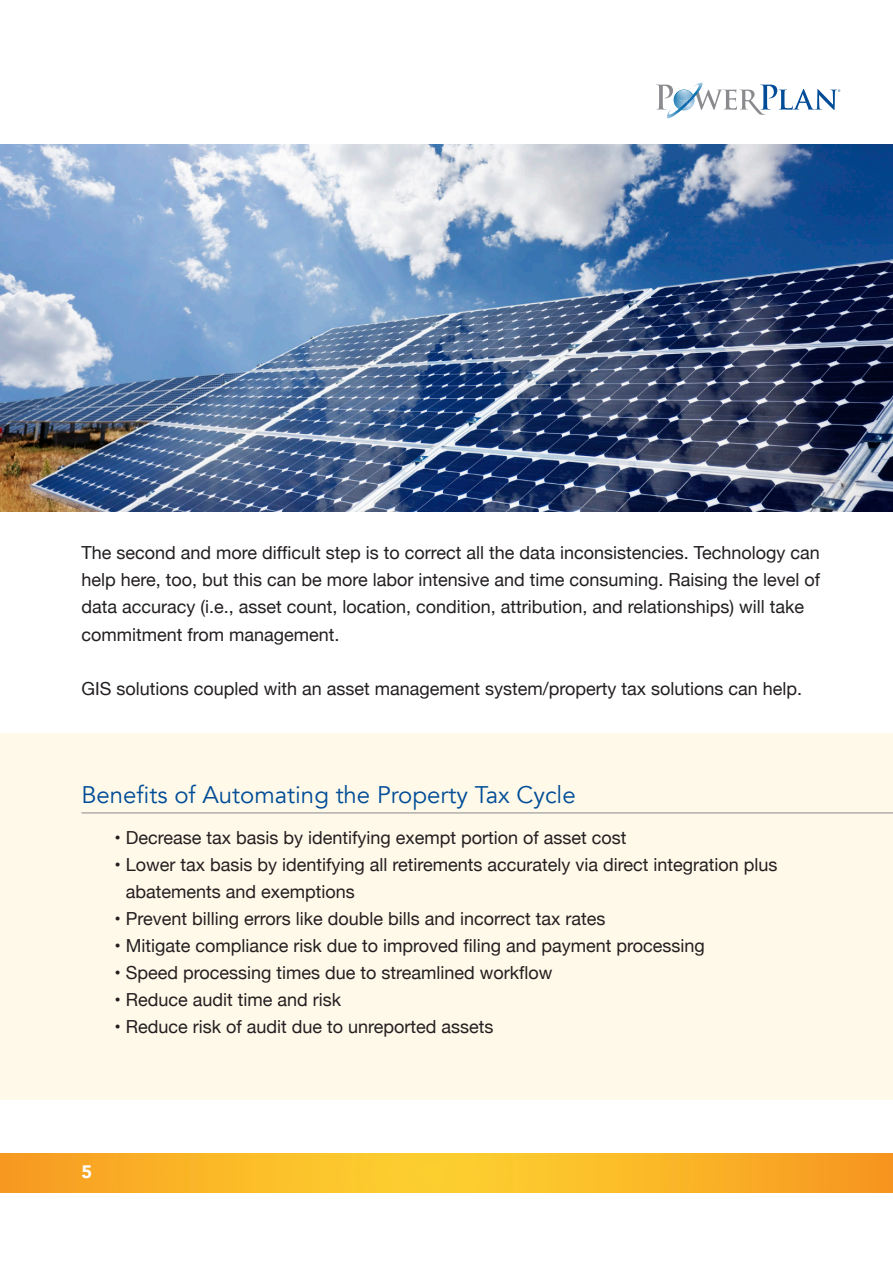
<style>
.page{position:relative;width:893px;height:1263px;background:#fff}
.page>*{position:absolute;margin:0;border:0;box-sizing:border-box;transform-origin:0 0}
.t1{font:24px "Avenir";color:#004c97}
.t2{font:18px/27.5px "Helvetica Neue";color:#231f20}
.t3{font:900 18px "Avenir";color:#fff}
</style>
<div class="page">
<div style="left:0;top:733px;width:893px;height:366px;background:#fef9e9"></div>
<svg style="left:0;top:1153px;width:893px;height:39px;background:#fab528"></svg>
<svg style="left:656px;top:82px;width:184px;height:36px"></svg>
<hr style="left:81px;top:812px;width:812px;height:1px;background:#8b8a8e">
<img style="left:0;top:145px;width:893px;height:366px">
<p class="t2" style="left:81px;top:539px;width:740px">The second and more difficult step is to correct all the data inconsistencies. Technology can help here, too, but this can be more labor intensive and time consuming. Raising the level of data accuracy (i.e., asset count, location, condition, attribution, and relationships) will take commitment from management.</p>
<p class="t2" style="left:81px;top:676px;width:722px">GIS solutions coupled with an asset management system/property tax solutions can help.</p>
<p class="t1" style="left:81px;top:780px;width:496px">Benefits of Automating the Property Tax Cycle</p>
<p class="t2" style="left:114px;top:824px;width:514px">• Decrease tax basis by identifying exempt portion of asset cost</p>
<p class="t2" style="left:126px;top:852px;width:653px;line-height:27px;text-indent:-11px">• Lower tax basis by identifying all retirements accurately via direct integration plus abatements and exemptions</p>
<p class="t2" style="left:114px;top:905px;width:493px">• Prevent billing errors like double bills and incorrect tax rates</p>
<p class="t2" style="left:114px;top:932px;width:592px">• Mitigate compliance risk due to improved filing and payment processing</p>
<p class="t2" style="left:114px;top:959px;width:440px">• Speed processing times due to streamlined workflow</p>
<p class="t2" style="left:114px;top:986px;width:228px">• Reduce audit time and risk</p>
<p class="t2" style="left:114px;top:1013px;width:381px">• Reduce risk of audit due to unreported assets</p>
<p class="t3" style="left:81px;top:1156px;width:12px">5</p>
</div>
